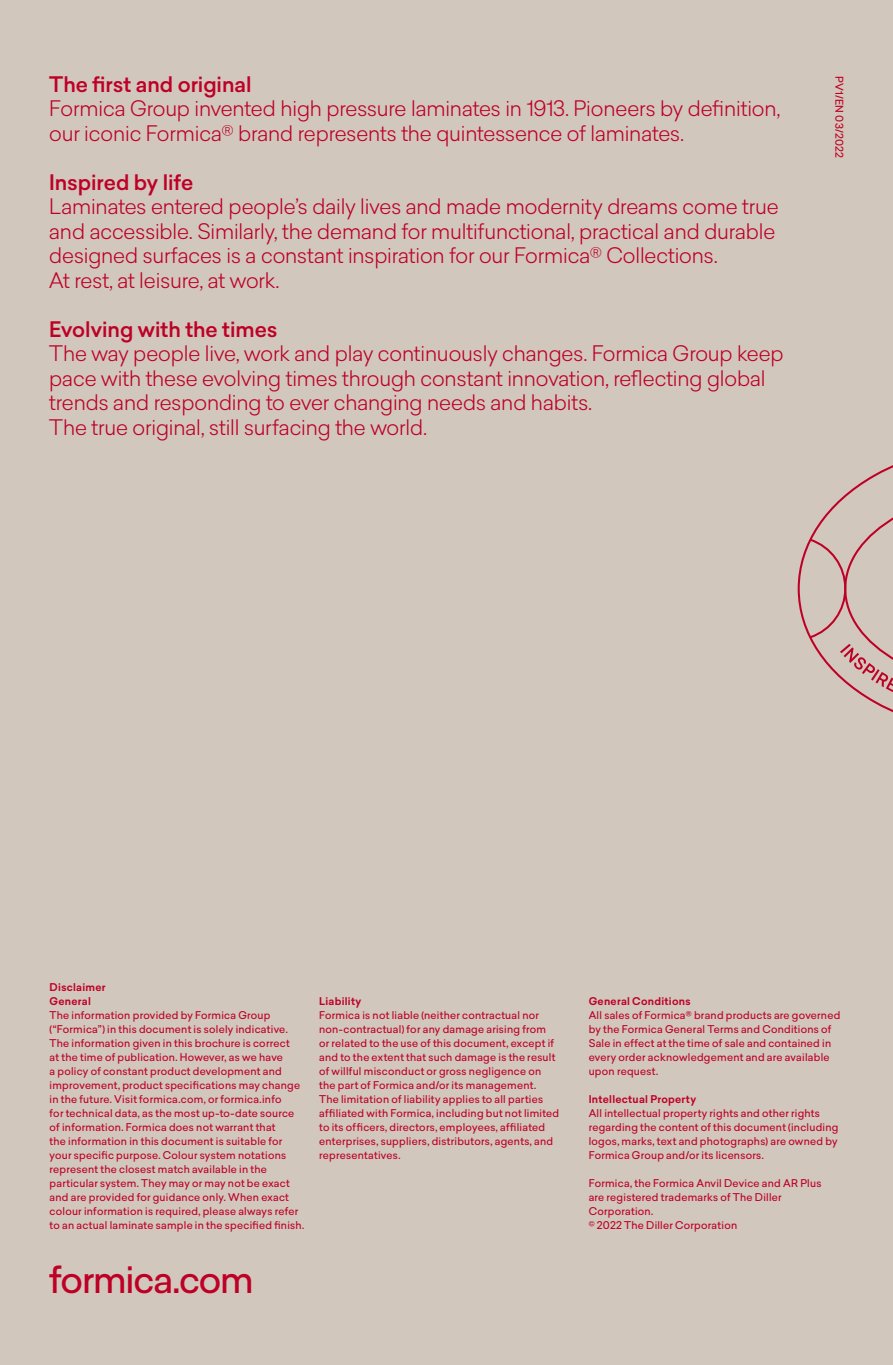
<style>
.page{position:relative;width:893px;height:1365px;background:#fff}
.page>*{position:absolute;margin:0;border:0;box-sizing:border-box;transform-origin:0 0}
.t1{font:36.75px "Musa Sans";letter-spacing:-.03em;color:#be0027}
.t2{font:300 21px/24.5px "Musa Sans";letter-spacing:-.005em;color:#be0027}
.t3{font:500 21px "Musa Sans";color:#be0027}
.t4{font:10.5px/14px "Musa Sans";letter-spacing:.025em;color:#be0027}
.t5{font:600 10.5px/14px "Musa Sans";letter-spacing:.025em;color:#be0027}
</style>
<div class="page">
<div style="left:0;top:0;width:893px;height:1364px;background:#d1c7bc"></div>
<svg style="left:798px;top:465px;width:95px;height:248px"></svg>
<h2 class="t3" style="left:49px;top:68px;width:204px">The first and original</h2>
<h2 class="t2" style="left:49px;top:95px;width:733px">Formica Group invented high pressure laminates in 1913. Pioneers by definition, our iconic Formica® brand represents the quintessence of laminates.</h2>
<h2 class="t3" style="left:49px;top:166px;width:145px">Inspired by life</h2>
<p class="t2" style="left:49px;top:193px;width:731px">Laminates entered people’s daily lives and made modernity dreams come true and accessible. Similarly, the demand for multifunctional, practical and durable designed surfaces is a constant inspiration for our Formica® Collections.<br>At rest, at leisure, at work.</p>
<h2 class="t3" style="left:49px;top:313px;width:229px">Evolving with the times</h2>
<p class="t2" style="left:49px;top:340px;width:736px">The way people live, work and play continuously changes. Formica Group keep pace with these evolving times through constant innovation, reflecting global trends and responding to ever changing needs and habits.<br>The true original, still surfacing the world.</p>
<p class="t4" style="left:847px;top:76px;width:83px;rotate:90deg">PV1/EN 03/2022</p>
<p class="t5" style="left:50px;top:979px;width:57px">Disclaimer<br>General</p>
<p class="t4" style="left:50px;top:1007px;width:256px">The information provided by Formica Group (“Formica”) in this document is solely indicative.<br>The information given in this brochure is correct<br>at the time of publication. However, as we have<br>a policy of constant product development and improvement, product specifications may change in the future. Visit formica.com, or formica.info<br>for technical data, as the most up-to-date source of information. Formica does not warrant that<br>the information in this document is suitable for your specific purpose. Colour system notations represent the closest match available in the particular system. They may or may not be exact and are provided for guidance only. When exact colour information is required, please always refer to an actual laminate sample in the specified finish.</p>
<h1 class="t1" style="left:50px;top:1251px;width:206px">formica.com</h1>
<p class="t5" style="left:319px;top:993px;width:44px">Liability</p>
<p class="t4" style="left:319px;top:1007px;width:242px">Formica is not liable (neither contractual nor non-contractual) for any damage arising from<br>or related to the use of this document, except if and to the extent that such damage is the result of willful misconduct or gross negligence on the part of Formica and/or its management.<br>The limitation of liability applies to all parties affiliated with Formica, including but not limited to its officers, directors, employees, affiliated enterprises, suppliers, distributors, agents, and representatives.</p>
<p class="t5" style="left:589px;top:993px;width:103px">General Conditions</p>
<p class="t4" style="left:589px;top:1007px;width:253px">All sales of Formica® brand products are governed by the Formica General Terms and Conditions of Sale in effect at the time of sale and contained in every order acknowledgement and are available upon request.</p>
<p class="t5" style="left:589px;top:1091px;width:109px">Intellectual Property</p>
<p class="t4" style="left:589px;top:1105px;width:251px">All intellectual property rights and other rights regarding the content of this document (including logos, marks, text and photographs) are owned by Formica Group and/or its licensors.</p>
<p class="t4" style="left:589px;top:1175px;width:234px">Formica, the Formica Anvil Device and AR Plus are registered trademarks of The Diller<br>Corporation.<br>© 2022 The Diller Corporation</p>
</div>
